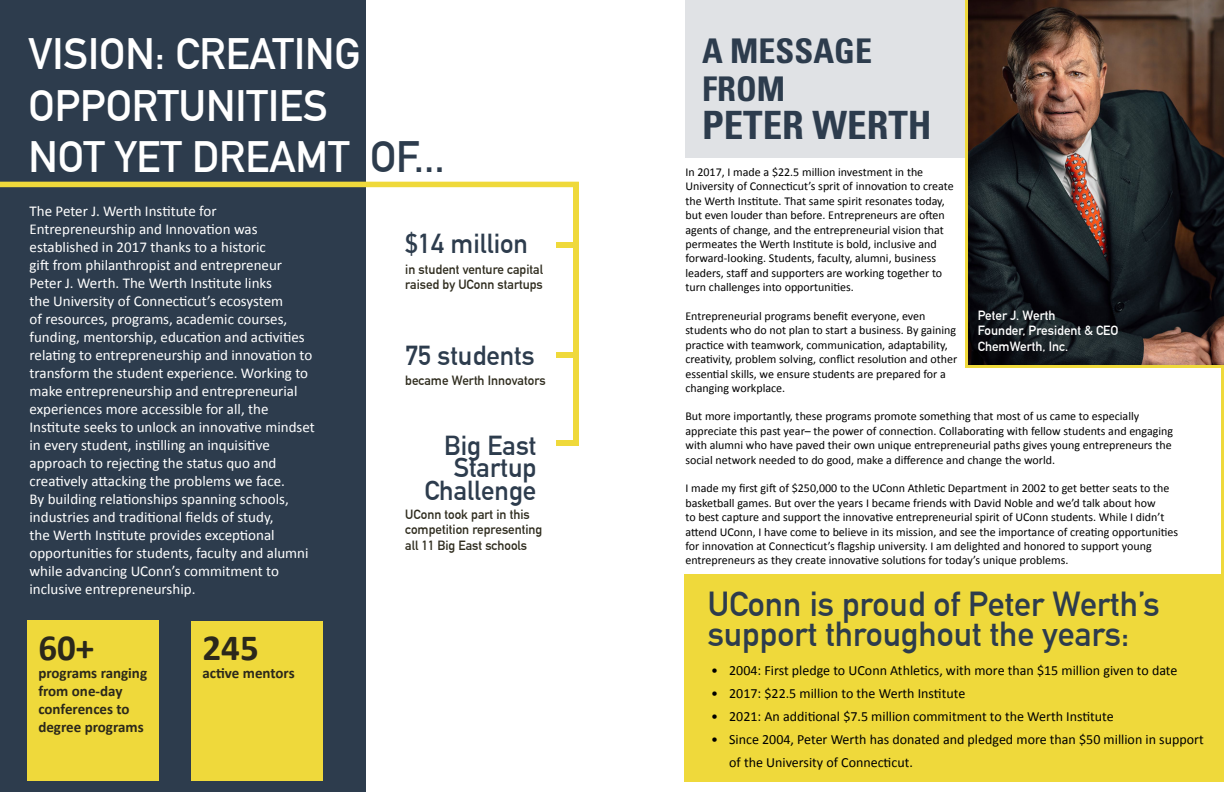
<style>
.page{position:relative;width:1224px;height:792px;background:#fff}
.page>*{position:absolute;margin:0;border:0;box-sizing:border-box;transform-origin:0 0}
.t1{font:700 43px/51.6px "DIN Alternate";color:#fff}
.t2{font:700 condensed 39px "Univers";color:#2d3c4d}
.t3{font:700 37px "Calibri";color:#2b281b}
.t4{font:700 34px/30px "DIN Alternate";color:#2d3c4d}
.t5{font:700 condensed 34px/38px "Univers";color:#2d3c4d}
.t6{font:700 26.9px/22.4px "DIN Alternate";color:#2d3c4d;text-align:right}
.t7{font:15px/18px "Calibri";color:#fff}
.t8{font:700 15px/18px "Calibri";color:#2b281b}
.t9{font:14px/23px "Calibri";color:#000}
.t10{font:700 13.1px/15.7px "DIN Alternate";color:#2f2c1e}
.t11{font:700 13.1px/15.7px "DIN Alternate";color:#fff}
.t12{font:12px/14.4px "Calibri";color:#000}
.s1{color:#2d3c4d}
</style>
<div class="page">
<div style="left:685px;top:0;width:539px;height:157px;background:#e0e2e5"></div>
<img style="left:967px;top:0;width:257px;height:366px">
<div style="left:0;top:0;width:366px;height:792px;background:#2d3c4d"></div>
<div style="left:28px;top:620px;width:131px;height:160px;background:#efd93b"></div>
<div style="left:192px;top:621px;width:131px;height:159px;background:#efd93b"></div>
<div style="left:0;top:182px;width:579px;height:5px;background:#efd93b"></div>
<div style="left:685px;top:575px;width:539px;height:207px;background:#efd93b"></div>
<hr style="left:965px;top:0;width:2px;height:366px;background:#efd93b">
<hr style="left:965px;top:366px;width:259px;height:2px;background:#efd93b">
<hr style="left:1222px;top:367px;width:2px;height:254px;background:#efd93b">
<div style="left:573px;top:183px;width:6px;height:263px;background:#efd93b"></div>
<div style="left:556px;top:242px;width:22px;height:6px;background:#efd93b"></div>
<div style="left:556px;top:352px;width:22px;height:6px;background:#efd93b"></div>
<div style="left:556px;top:441px;width:22px;height:5px;background:#efd93b"></div>
<h1 class="t1" style="left:29px;top:25px;width:418px">VISION: CREATING<br>OPPORTUNITIES<br>NOT YET DREAMT <span class="s1">OF...</span></h1>
<p class="t7" style="left:30px;top:201px;width:287px">The Peter J. Werth Institute for Entrepreneurship and Innovation was established in 2017 thanks to a historic<br>gift from philanthropist and entrepreneur Peter J. Werth. The Werth Institute links<br>the University of Connecticut’s ecosystem<br>of resources, programs, academic courses, funding, mentorship, education and activities relating to entrepreneurship and innovation to transform the student experience. Working to make entrepreneurship and entrepreneurial experiences more accessible for all, the Institute seeks to unlock an innovative mindset in every student, instilling an inquisitive approach to rejecting the status quo and creatively attacking the problems we face.<br>By building relationships spanning schools, industries and traditional fields of study,<br>the Werth Institute provides exceptional opportunities for students, faculty and alumni while advancing UConn’s commitment to inclusive entrepreneurship.</p>
<h3 class="t3" style="left:38px;top:621px;width:57px">60+</h3>
<p class="t8" style="left:38px;top:663px;width:110px">programs ranging from one-day conferences to degree programs</p>
<h3 class="t6" style="left:405px;top:230px;width:124px">$14 million</h3>
<p class="t10" style="left:405px;top:260px;width:139px">in student venture capital raised by UConn startups</p>
<h3 class="t6" style="left:405px;top:343px;width:131px">75 students</h3>
<p class="t10" style="left:405px;top:371px;width:142px">became Werth Innovators</p>
<h3 class="t6" style="left:424px;top:432px;width:114px">Big East<br>Startup<br>Challenge</h3>
<p class="t10" style="left:405px;top:505px;width:139px">UConn took part in this competition representing all 11 Big East schools</p>
<h3 class="t3" style="left:202px;top:621px;width:58px">245</h3>
<p class="t8" style="left:202px;top:663px;width:94px">active mentors</p>
<h3 class="t5" style="left:702px;top:32px;width:171px">A MESSAGE<br>FROM</h3>
<h2 class="t2" style="left:702px;top:101px;width:231px">PETER WERTH</h2>
<p class="t12" style="left:685px;top:165px;width:270px">In 2017, I made a $22.5 million investment in the University of Connecticut’s sprit of innovation to create the Werth Institute. That same spirit resonates today, but even louder than before. Entrepreneurs are often agents of change, and the entrepreneurial vision that permeates the Werth Institute is bold, inclusive and forward-looking. Students, faculty, alumni, business leaders, staff and supporters are working together to turn challenges into opportunities.</p>
<p class="t12" style="left:685px;top:309px;width:273px">Entrepreneurial programs benefit everyone, even students who do not plan to start a business. By gaining practice with teamwork, communication, adaptability, creativity, problem solving, conflict resolution and other essential skills, we ensure students are prepared for a changing workplace.</p>
<p class="t11" style="left:978px;top:306px;width:142px">Peter J. Werth<br>Founder, President &amp; CEO<br>ChemWerth, Inc.</p>
<p class="t12" style="left:685px;top:409px;width:489px">But more importantly, these programs promote something that most of us came to especially appreciate this past year– the power of connection. Collaborating with fellow students and engaging with alumni who have paved their own unique entrepreneurial paths gives young entrepreneurs the social network needed to do good, make a difference and change the world.</p>
<p class="t12" style="left:685px;top:481px;width:494px">I made my first gift of $250,000 to the UConn Athletic Department in 2002 to get better seats to the basketball games. But over the years I became friends with David Noble and we’d talk about how<br>to best capture and support the innovative entrepreneurial spirit of UConn students. While I didn’t attend UConn, I have come to believe in its mission, and see the importance of creating opportunities for innovation at Connecticut’s flagship university. I am delighted and honored to support young entrepreneurs as they create innovative solutions for today’s unique problems.</p>
<h3 class="t4" style="left:708px;top:586px;width:454px">UConn is proud of Peter Werth’s support throughout the years:</h3>
<p class="t9" style="left:711px;top:658px;width:468px">• 2004: First pledge to UConn Athletics, with more than $15 million given to date</p>
<p class="t9" style="left:711px;top:681px;width:256px">• 2017: $22.5 million to the Werth Institute</p>
<p class="t9" style="left:711px;top:704px;width:404px">• 2021: An additional $7.5 million commitment to the Werth Institute</p>
<p class="t9" style="left:729px;top:727px;width:476px;text-indent:-18px">• Since 2004, Peter Werth has donated and pledged more than $50 million in support of the University of Connecticut.</p>
</div>
